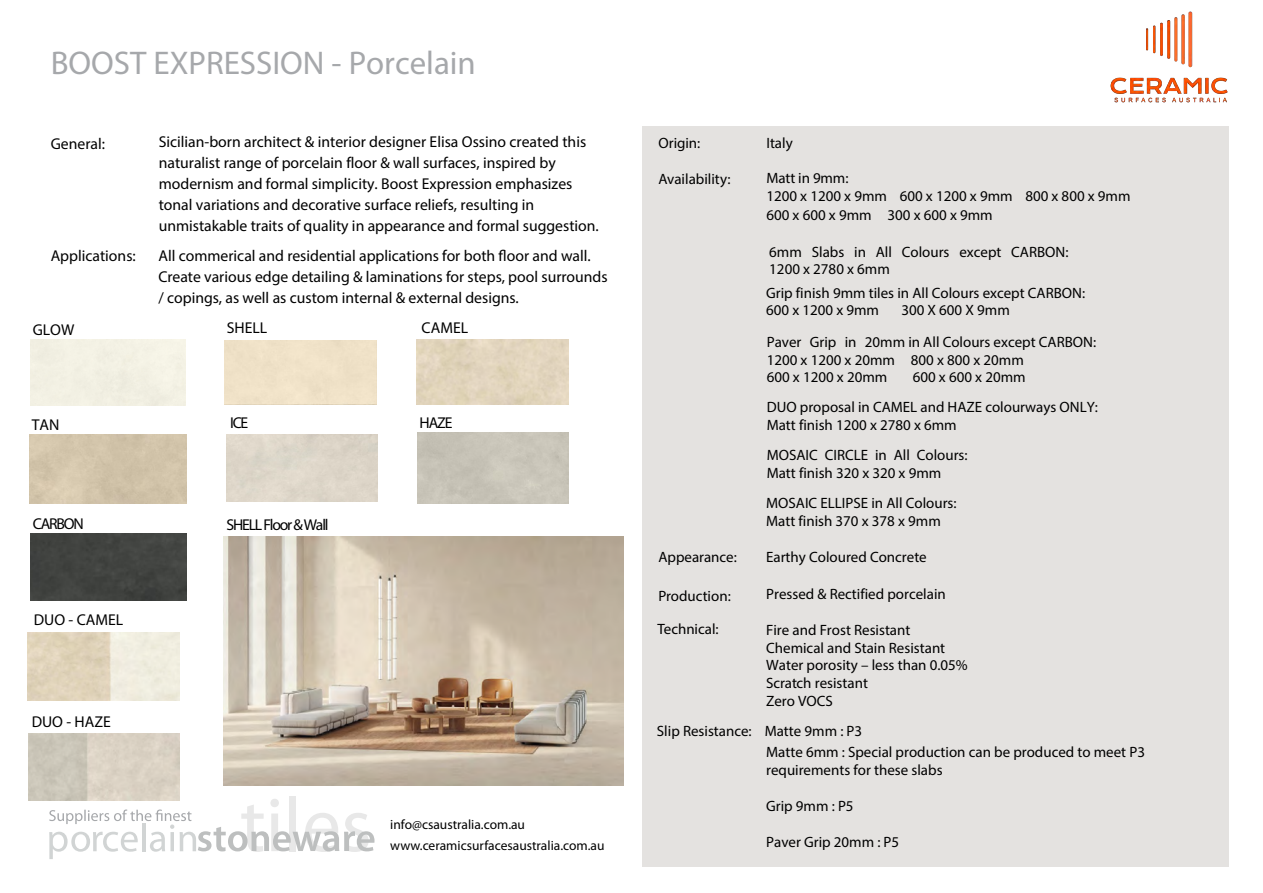
<style>
.page{position:relative;width:1263px;height:893px;background:#fff}
.page>*{position:absolute;margin:0;border:0;box-sizing:border-box;transform-origin:0 0}
.t1{font:32.85px "Myriad Pro";color:#a6a8ab}
.t2{font:15.75px/21px "Myriad Pro";color:#000}
.t3{font:15.75px "Myriad Pro";letter-spacing:-.075em;color:#000}
.t4{font:15px/17.9px "Myriad Pro";color:#000}
.t5{font:13.5px/21px "Myriad Pro";color:#000}
</style>
<div class="page">
<div style="left:642px;top:126px;width:587px;height:741px;background:#e4e2e0"></div>
<div style="left:289px;top:796px;width:7px;height:55px;background:#e8e8e8"></div>
<svg style="left:49px;top:799px;width:325px;height:60px"></svg>
<img style="left:1110px;top:11px;width:118px;height:92px">
<div style="left:30px;top:533px;width:156px;height:68px;background:#414340"></div>
<img style="left:28px;top:632px;width:152px;height:68px">
<img style="left:29px;top:733px;width:150px;height:68px">
<img style="left:224px;top:536px;width:400px;height:250px">
<h1 class="t1" style="left:51px;top:43px;width:427px">BOOST EXPRESSION - Porcelain</h1>
<p class="t2" style="left:51px;top:133px;width:56px">General:</p>
<p class="t2" style="left:159px;top:131px;width:442px">Sicilian-born architect &amp; interior designer Elisa Ossino created this naturalist range of porcelain floor &amp; wall surfaces, inspired by modernism and formal simplicity. Boost Expression emphasizes tonal variations and decorative surface reliefs, resulting in unmistakable traits of quality in appearance and formal suggestion.</p>
<p class="t2" style="left:51px;top:245px;width:87px">Applications:</p>
<p class="t2" style="left:158px;top:245px;width:451px">All commerical and residential applications for both floor and wall.<br>Create various edge detailing &amp; laminations for steps, pool surrounds / copings, as well as custom internal &amp; external designs.</p>
<p class="t2" style="left:33px;top:319px;width:43px">GLOW</p>
<p class="t2" style="left:227px;top:317px;width:42px">SHELL</p>
<p class="t2" style="left:422px;top:317px;width:48px">CAMEL</p>
<p class="t2" style="left:32px;top:414px;width:29px">TAN</p>
<p class="t2" style="left:230px;top:412px;width:20px">ICE</p>
<p class="t2" style="left:33px;top:513px;width:52px">CARBON</p>
<p class="t3" style="left:226px;top:515px;width:104px">SHELL Floor &amp; Wall</p>
<p class="t2" style="left:34px;top:609px;width:91px">DUO - CAMEL</p>
<p class="t2" style="left:32px;top:711px;width:81px">DUO - HAZE</p>
<p class="t2" style="left:420px;top:412px;width:34px">HAZE</p>
<p class="t5" style="left:390px;top:813px;width:216px">info@csaustralia.com.au www.ceramicsurfacesaustralia.com.au</p>
<p class="t5" style="left:398px;top:816px;width:176px">Phone: (61) 421 806 741<br>Email: john@csaustralia.com.au</p>
<p class="t4" style="left:766px;top:133px;width:28px">Italy</p>
<p class="t4" style="left:766px;top:168px;width:366px;line-height:18.8px">Matt in 9mm:<br>1200 x 1200 x 9mm 600 x 1200 x 9mm 800 x 800 x 9mm<br>600 x 600 x 9mm 300 x 600 x 9mm</p>
<p class="t4" style="left:769px;top:243px;width:301px">6mm Slabs in All Colours except CARBON:<br>1200 x 2780 x 6mm</p>
<p class="t4" style="left:766px;top:284px;width:320px">Grip finish 9mm tiles in All Colours except CARBON:<br>600 x 1200 x 9mm</p>
<p class="t4" style="left:658px;top:134px;width:43px">Origin:</p>
<p class="t4" style="left:658px;top:170px;width:74px">Availability:</p>
<p class="t4" style="left:767px;top:294px;width:331px;line-height:32.1px;text-indent:135px">300 X 600 X 9mm<br>Paver Grip in 20mm in All Colours except CARBON:</p>
<p class="t4" style="left:767px;top:351px;width:259px;line-height:17.4px">1200 x 1200 x 20mm 800 x 800 x 20mm<br>600 x 1200 x 20mm</p>
<p class="t4" style="left:767px;top:362px;width:333px;line-height:29.8px;text-indent:146px">600 x 600 x 20mm<br>DUO proposal in CAMEL and HAZE colourways ONLY:</p>
<p class="t4" style="left:767px;top:410px;width:202px;line-height:30px">Matt finish 1200 x 2780 x 6mm<br>MOSAIC CIRCLE in All Colours:</p>
<p class="t4" style="left:766px;top:458px;width:192px;line-height:29.4px">Matt finish 320 x 320 x 9mm<br>MOSAIC ELLIPSE in All Colours:</p>
<p class="t4" style="left:766px;top:511px;width:176px">Matt finish 370 x 378 x 9mm</p>
<p class="t4" style="left:766px;top:548px;width:162px">Earthy Coloured Concrete</p>
<p class="t4" style="left:766px;top:585px;width:181px">Pressed &amp; Rectified porcelain</p>
<p class="t4" style="left:766px;top:620px;width:203px">Fire and Frost Resistant<br>Chemical and Stain Resistant<br>Water porosity – less than 0.05%<br>Scratch resistant<br>Zero VOCS</p>
<p class="t4" style="left:766px;top:721px;width:380px;line-height:20.9px;text-indent:-109px">Slip Resistance: Matte 9mm : P3<br>Matte 6mm : Special production can be produced to meet P3</p>
<p class="t4" style="left:766px;top:761px;width:178px">requirements for these slabs</p>
<p class="t4" style="left:766px;top:797px;width:89px">Grip 9mm : P5</p>
<p class="t4" style="left:766px;top:833px;width:135px">Paver Grip 20mm : P5</p>
<p class="t4" style="left:658px;top:547px;width:80px">Appearance:</p>
<p class="t4" style="left:657px;top:580px;width:75px;line-height:33px">Production:<br>Technical:</p>
</div>
